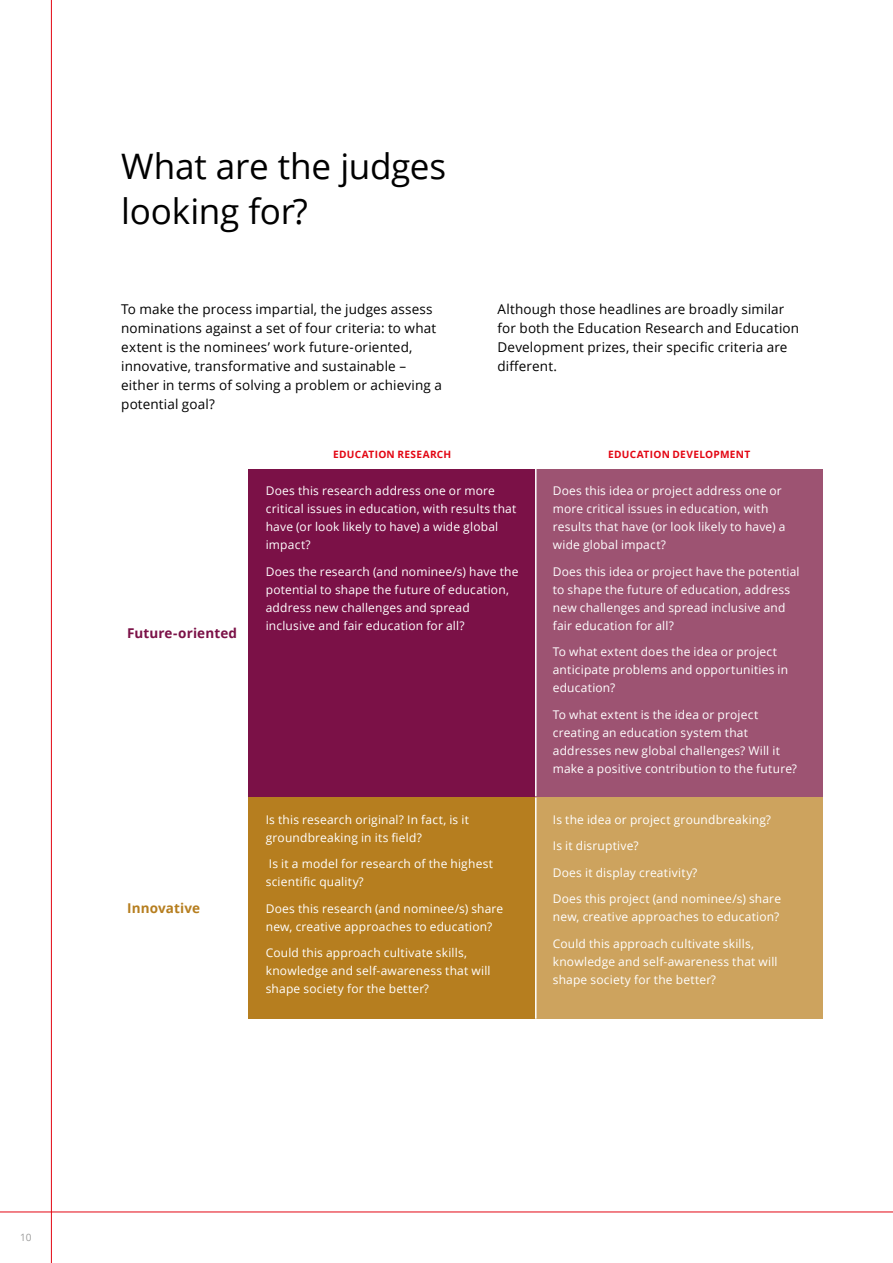
<style>
.page{position:relative;width:893px;height:1263px;background:#fff}
.page>*{position:absolute;margin:0;border:0;box-sizing:border-box;transform-origin:0 0}
.t1{font:35.1px/45px "Open Sans";letter-spacing:-.01em;color:#000}
.t2{font:13.5px/18.9px "Open Sans";letter-spacing:.01em;color:#000}
.t3{font:700 13.5px "Open Sans";letter-spacing:.01em;color:#7b1147}
.t4{font:700 13.5px "Open Sans";letter-spacing:.005em;color:#b67e1f}
.t5{font:12px/18px "Open Sans";letter-spacing:.015em;color:#fff}
.t6{font:700 10.2px "Open Sans";letter-spacing:.025em;color:#e30613}
.t7{font:10.2px "Open Sans";color:#9d9d9c}
</style>
<div class="page">
<hr style="left:51px;top:0;width:1px;height:1263px;background:#e30613">
<hr style="left:0;top:1211px;width:893px;height:1px;background:#e30613">
<div style="left:249px;top:469px;width:287px;height:327px;background:#7b1147"></div>
<div style="left:536px;top:469px;width:287px;height:327px;background:#9d5372"></div>
<hr style="left:535px;top:469px;width:1px;height:327px;background:#fff">
<div style="left:249px;top:797px;width:287px;height:222px;background:#b67e1f"></div>
<div style="left:536px;top:797px;width:287px;height:222px;background:#cda35e"></div>
<hr style="left:535px;top:797px;width:1px;height:222px;background:#fff">
<h1 class="t1" style="left:121px;top:143px;width:326px">What are the judges looking for?</h1>
<p class="t2" style="left:121px;top:300px;width:322px">To make the process impartial, the judges assess nominations against a set of four criteria: to what extent is the nominees’ work future-oriented, innovative, transformative and sustainable – either in terms of solving a problem or achieving a potential goal?</p>
<p class="t2" style="left:497px;top:300px;width:303px">Although those headlines are broadly similar for both the Education Research and Education Development prizes, their specific criteria are different.</p>
<p class="t3" style="left:127px;top:623px;width:111px">Future-oriented</p>
<p class="t4" style="left:127px;top:899px;width:74px">Innovative</p>
<p class="t6" style="left:333px;top:447px;width:120px">EDUCATION RESEARCH</p>
<p class="t6" style="left:608px;top:447px;width:144px">EDUCATION DEVELOPMENT</p>
<p class="t5" style="left:266px;top:481px;width:252px">Does this research address one or more critical issues in education, with results that have (or look likely to have) a wide global impact?</p>
<p class="t5" style="left:266px;top:562px;width:254px">Does the research (and nominee/s) have the potential to shape the future of education, address new challenges and spread inclusive and fair education for all?</p>
<p class="t5" style="left:266px;top:810px;width:205px">Is this research original? In fact, is it groundbreaking in its field?</p>
<p class="t5" style="left:266px;top:854px;width:229px">Is it a model for research of the highest scientific quality?</p>
<p class="t5" style="left:266px;top:899px;width:239px">Does this research (and nominee/s) share new, creative approaches to education?</p>
<p class="t5" style="left:266px;top:944px;width:226px">Could this approach cultivate skills, knowledge and self-awareness that will shape society for the better?</p>
<p class="t5" style="left:553px;top:481px;width:234px">Does this idea or project address one or more critical issues in education, with results that have (or look likely to have) a wide global impact?</p>
<p class="t5" style="left:553px;top:562px;width:248px">Does this idea or project have the potential to shape the future of education, address new challenges and spread inclusive and fair education for all?</p>
<p class="t5" style="left:553px;top:642px;width:237px">To what extent does the idea or project anticipate problems and opportunities in education?</p>
<p class="t5" style="left:553px;top:705px;width:246px">To what extent is the idea or project creating an education system that addresses new global challenges? Will it make a positive contribution to the future?</p>
<p class="t5" style="left:553px;top:810px;width:220px">Is the idea or project groundbreaking?</p>
<p class="t5" style="left:553px;top:837px;width:87px">Is it disruptive?</p>
<p class="t5" style="left:553px;top:863px;width:146px">Does it display creativity?</p>
<p class="t5" style="left:553px;top:890px;width:230px">Does this project (and nominee/s) share new, creative approaches to education?</p>
<p class="t5" style="left:553px;top:934px;width:226px">Could this approach cultivate skills, knowledge and self-awareness that will shape society for the better?</p>
<p class="t7" style="left:20px;top:1230px;width:13px">10</p>
</div>
